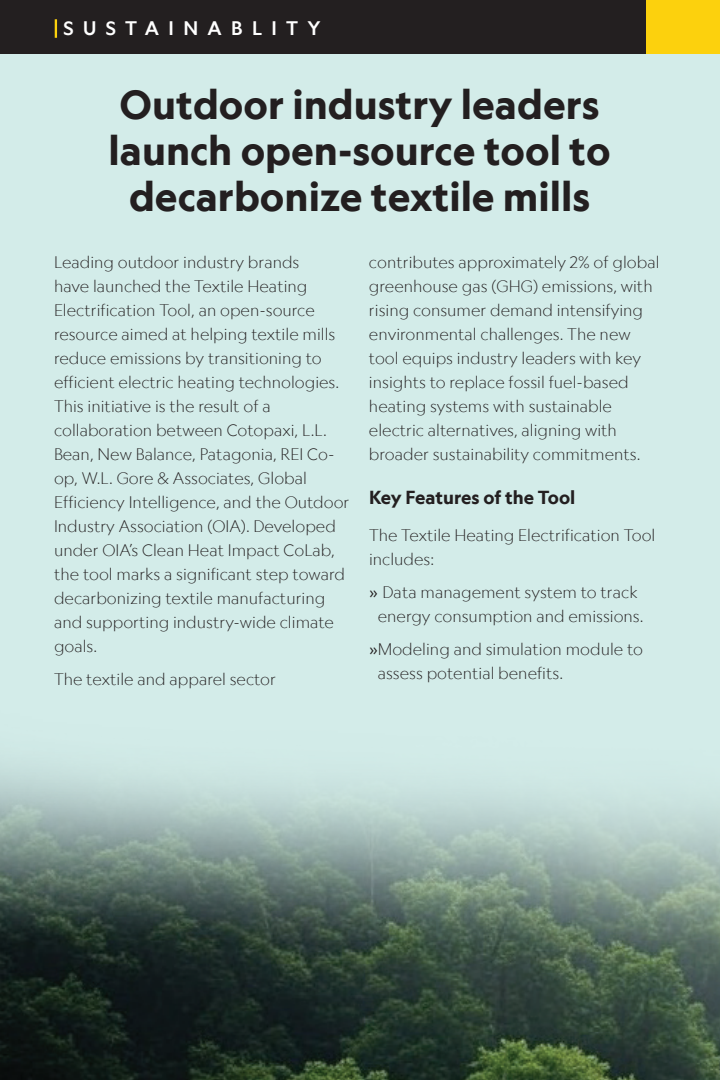
<style>
.page{position:relative;width:720px;height:1080px;background:#d3ece9}
.page>*{position:absolute;margin:0;border:0;box-sizing:border-box;transform-origin:0 0}
.t1{font:700 39.6px/45.8px "Geograph Edit";color:#231f20;text-align:center}
.t2{font:500 18.7px "Geograph Edit";letter-spacing:.5em;color:#fff}
.t3{font:700 18px "Geograph Edit";color:#231f20}
.t4{font:300 16px/24px "Geograph Edit";color:#231f20}
.s1{font-family:"Gotham";font-weight:400}
</style>
<div class="page">
<div style="left:0;top:0;width:656px;height:54px;background:#231f20"></div>
<svg style="left:55px;top:19px;width:2px;height:19px"></svg>
<div style="left:646px;top:0;width:74px;height:54px;background:#fcd10d"></div>
<img style="left:0;top:763px;width:720px;height:317px">
<p class="t2" style="left:64px;top:17px;width:259px">SUSTAINABLITY</p>
<h1 class="t1" style="left:109px;top:81px;width:504px">Outdoor industry leaders launch open-source tool to decarbonize textile mills</h1>
<p class="t4" style="left:54px;top:250px;width:297px">Leading outdoor industry brands<br>have launched the Textile Heating Electrification Tool, an open-source resource aimed at helping textile mills reduce emissions by transitioning to efficient electric heating technologies.<br>This initiative is the result of a collaboration between Cotopaxi, L.L.<br>Bean, New Balance, Patagonia, REI Co&shy;op, W.L. Gore &amp; Associates, Global Efficiency Intelligence, and the Outdoor Industry Association (OIA). Developed under OIA’s Clean Heat Impact CoLab, the tool marks a significant step toward decarbonizing textile manufacturing and supporting industry-wide climate goals.</p>
<p class="t4" style="left:54px;top:667px;width:224px">The textile and apparel sector</p>
<p class="t4" style="left:369px;top:250px;width:292px">contributes approximately 2% of global greenhouse gas (GHG) emissions, with rising consumer demand intensifying environmental challenges. The new tool equips industry leaders with key insights to replace fossil fuel-based heating systems with sustainable electric alternatives, aligning with broader sustainability commitments.</p>
<p class="t3" style="left:369px;top:486px;width:208px">Key Features of the Tool</p>
<p class="t4" style="left:369px;top:523px;width:288px">The Textile Heating Electrification Tool includes:</p>
<p class="t4" style="left:369px;top:580px;width:276px;text-align:center"><span class="s1">»</span> Data management system to track energy consumption and emissions.</p>
<p class="t4" style="left:378px;top:637px;width:267px;text-indent:-9px"><span class="s1">»</span>Modeling and simulation module to assess potential benefits.</p>
</div>
